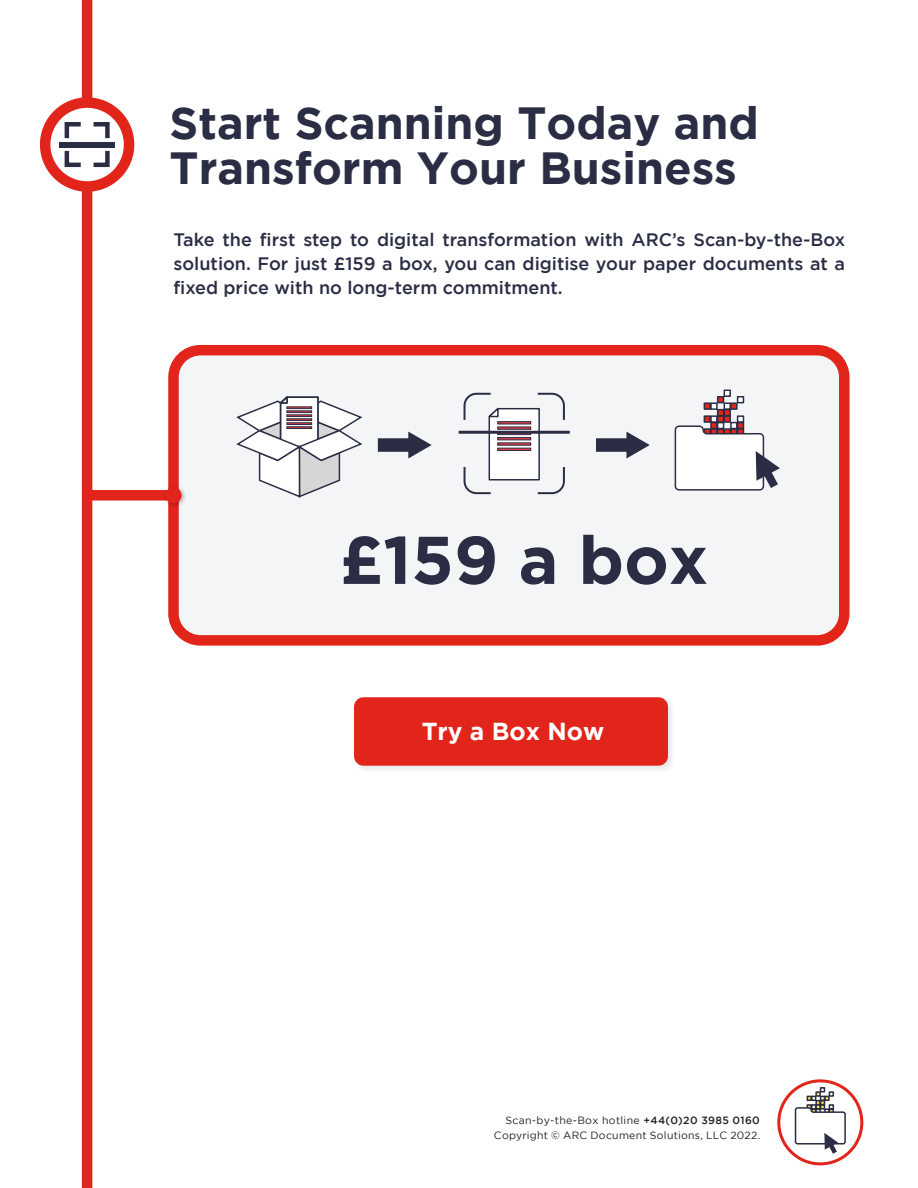
<style>
.page{position:relative;width:918px;height:1188px;background:#fff}
.page>*{position:absolute;margin:0;border:0;box-sizing:border-box;transform-origin:0 0}
.t1{font:700 67.35px "Gotham";color:#2a2d44}
.t2{font:700 45px/45px "Gotham";color:#2a2d44}
.t3{font:700 24.6px "Gotham";color:#fff}
.t4{font:500 18px/24px "Gotham";color:#2a2d44;text-align:justify}
.t5{font:10.5px "Gotham";letter-spacing:.025em;color:#231f20}
.s1{font-weight:500}
</style>
<div class="page">
<div style="left:82px;top:0;width:10px;height:1188px;background:#e1251b"></div>
<div style="left:354px;top:697px;width:314px;height:69px;background:#e1251b;border-radius:9px"></div>
<div style="left:777px;top:1079px;width:86px;height:86px;border:3px solid #e1251b;border-radius:50%"></div>
<svg style="left:794px;top:1087px;width:53px;height:67px"></svg>
<svg style="left:45px;top:103px;width:84px;height:83px"></svg>
<div style="left:40px;top:97px;width:94px;height:95px;border:10px solid #e1251b;border-radius:50%"></div>
<svg style="left:62px;top:120px;width:50px;height:49px"></svg>
<div style="left:59px;top:142px;width:56px;height:5px;background:#2a2d44"></div>
<div style="left:173px;top:350px;width:671px;height:290px;background:#f4f5f6;border-radius:27px"></div>
<div style="left:168px;top:345px;width:682px;height:301px;border:10px solid #e1251b;border-radius:27px"></div>
<div style="left:87px;top:490px;width:91px;height:11px;background:#e1251b"></div>
<img style="left:161px;top:482px;width:24px;height:29px">
<div style="left:165px;top:487px;width:17px;height:16px;background:#e1251b;border-radius:50%"></div>
<hr style="left:459px;top:431px;width:111px;height:3px;background:#2a2d44">
<svg style="left:463px;top:392px;width:103px;height:103px"></svg>
<svg style="left:236px;top:396px;width:127px;height:102px"></svg>
<div style="left:724px;top:390px;width:7px;height:7px;background:#fff;border:1px solid #2a2d44"></div>
<div style="left:717px;top:396px;width:7px;height:7px;background:#e72419;border:1px solid #2a2d44"></div>
<div style="left:737px;top:396px;width:7px;height:7px;background:#fff;border:1px solid #2a2d44"></div>
<div style="left:704px;top:402px;width:7px;height:8px;background:#e72419;border:1px solid #2a2d44"></div>
<div style="left:710px;top:402px;width:8px;height:8px;background:#fff;border:1px solid #2a2d44"></div>
<div style="left:724px;top:402px;width:7px;height:8px;background:#fff;border:1px solid #2a2d44"></div>
<div style="left:730px;top:402px;width:8px;height:8px;background:#e72419;border:1px solid #2a2d44"></div>
<div style="left:717px;top:409px;width:7px;height:7px;background:#e72419;border:1px solid #2a2d44"></div>
<div style="left:724px;top:409px;width:7px;height:7px;background:#e72419;border:1px solid #2a2d44"></div>
<div style="left:704px;top:415px;width:7px;height:8px;background:#e72419;border:1px solid #2a2d44"></div>
<div style="left:710px;top:415px;width:8px;height:8px;background:#fff;border:1px solid #2a2d44"></div>
<div style="left:717px;top:415px;width:7px;height:8px;background:#e72419;border:1px solid #2a2d44"></div>
<div style="left:724px;top:415px;width:7px;height:8px;background:#e72419;border:1px solid #2a2d44"></div>
<div style="left:737px;top:415px;width:7px;height:8px;background:#fff;border:1px solid #2a2d44"></div>
<div style="left:710px;top:422px;width:8px;height:7px;background:#e72419;border:1px solid #2a2d44"></div>
<div style="left:717px;top:422px;width:7px;height:7px;background:#fff;border:1px solid #2a2d44"></div>
<div style="left:730px;top:422px;width:8px;height:7px;background:#fff;border:1px solid #2a2d44"></div>
<div style="left:737px;top:422px;width:7px;height:7px;background:#e72419;border:1px solid #2a2d44"></div>
<svg style="left:674px;top:425px;width:106px;height:66px"></svg>
<div style="left:378px;top:438px;width:34px;height:14px;background:#2a2d44"></div>
<svg style="left:408px;top:432px;width:24px;height:27px"></svg>
<div style="left:596px;top:438px;width:34px;height:14px;background:#2a2d44"></div>
<svg style="left:626px;top:432px;width:24px;height:27px"></svg>
<h2 class="t2" style="left:170px;top:99px;width:591px">Start Scanning Today and<br>Transform Your Business</h2>
<p class="t4" style="left:173px;top:227px;width:673px">Take the first step to digital transformation with ARC’s Scan-by-the-Box solution. For just £159 a box, you can digitise your paper documents at a fixed price with no long-term commitment.</p>
<h1 class="t1" style="left:340px;top:521px;width:370px">£159 a box</h1>
<h3 class="t3" style="left:422px;top:717px;width:184px">Try a Box Now</h3>
<p class="t5" style="left:505px;top:1114px;width:256px">Scan-by-the-Box hotline <span class="s1">+44(0)20 3985 0160</span></p>
<p class="t5" style="left:494px;top:1130px;width:268px">Copyright © ARC Document Solutions, LLC 2022.</p>
</div>
